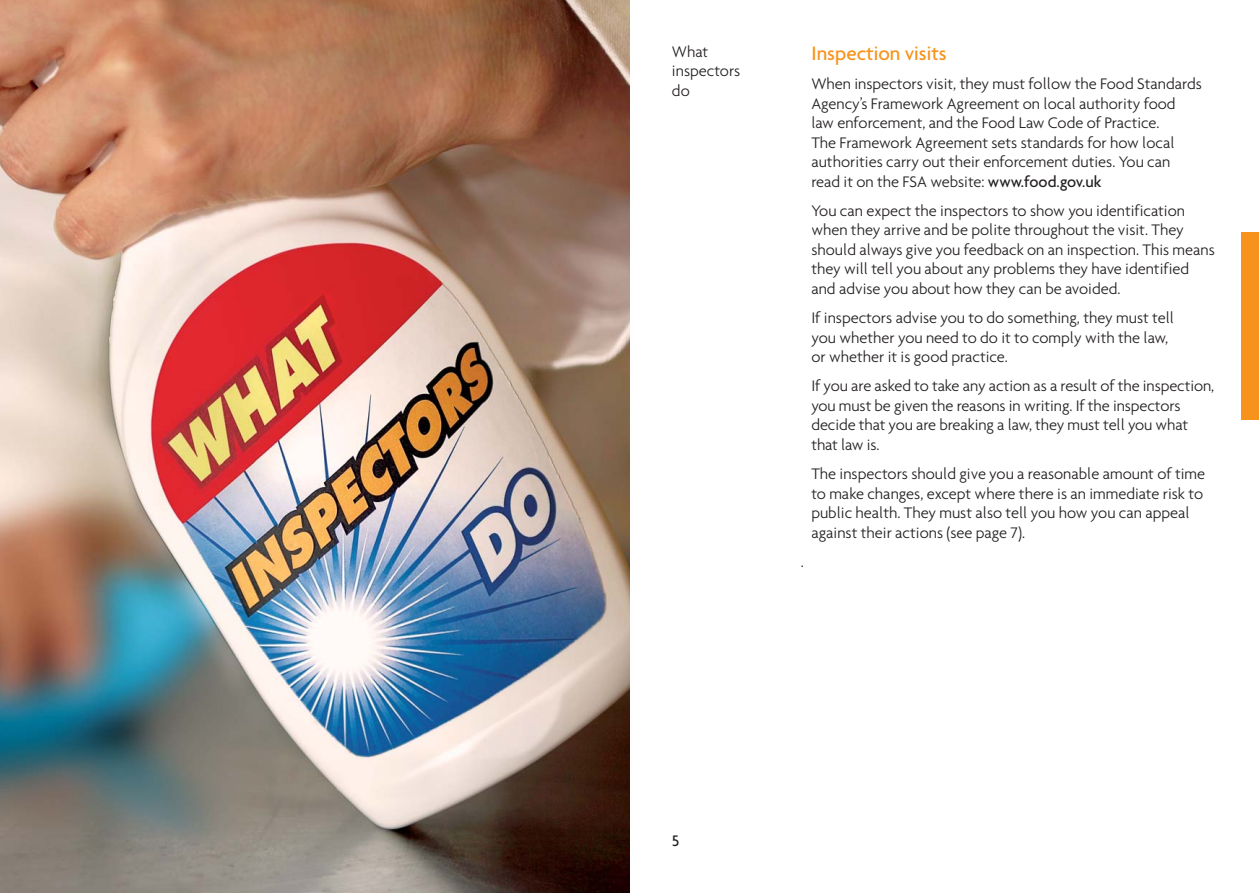
<style>
.page{position:relative;width:1259px;height:893px;background:#fff}
.page>*{position:absolute;margin:0;border:0;box-sizing:border-box;transform-origin:0 0}
.t1{font:500 21px "Agenda";color:#f7931d}
.t2{font:300 16.5px/19.5px "Agenda";color:#231f20}
.t3{font:500 16.5px "Agenda";color:#231f20}
.s1{font-weight:500}
</style>
<div class="page">
<img style="left:0;top:0;width:629px;height:893px">
<div style="left:1242px;top:232px;width:17px;height:187px;background:#f7931d"></div>
<p class="t2" style="left:672px;top:43px;width:70px">What inspectors do</p>
<p class="t1" style="left:811px;top:45px;width:137px">Inspection visits</p>
<p class="t2" style="left:811px;top:75px;width:392px">When inspectors visit, they must follow the Food Standards Agency’s Framework Agreement on local authority food law enforcement, and the Food Law Code of Practice.<br>The Framework Agreement sets standards for how local authorities carry out their enforcement duties. You can read it on the FSA website: <span class="s1">www.food.gov.uk</span></p>
<p class="t2" style="left:811px;top:202px;width:405px">You can expect the inspectors to show you identification when they arrive and be polite throughout the visit. They should always give you feedback on an inspection. This means they will tell you about any problems they have identified and advise you about how they can be avoided.</p>
<p class="t2" style="left:811px;top:309px;width:364px">If inspectors advise you to do something, they must tell you whether you need to do it to comply with the law, or whether it is good practice.</p>
<p class="t2" style="left:811px;top:378px;width:404px">If you are asked to take any action as a result of the inspection, you must be given the reasons in writing. If the inspectors decide that you are breaking a law, they must tell you what that law is.</p>
<p class="t2" style="left:811px;top:465px;width:395px">The inspectors should give you a reasonable amount of time to make changes, except where there is an immediate risk to public health. They must also tell you how you can appeal against their actions (see page 7).</p>
<p class="t2" style="left:801px;top:553px;width:5px">.</p>
<p class="t3" style="left:672px;top:834px;width:9px">5</p>
</div>
